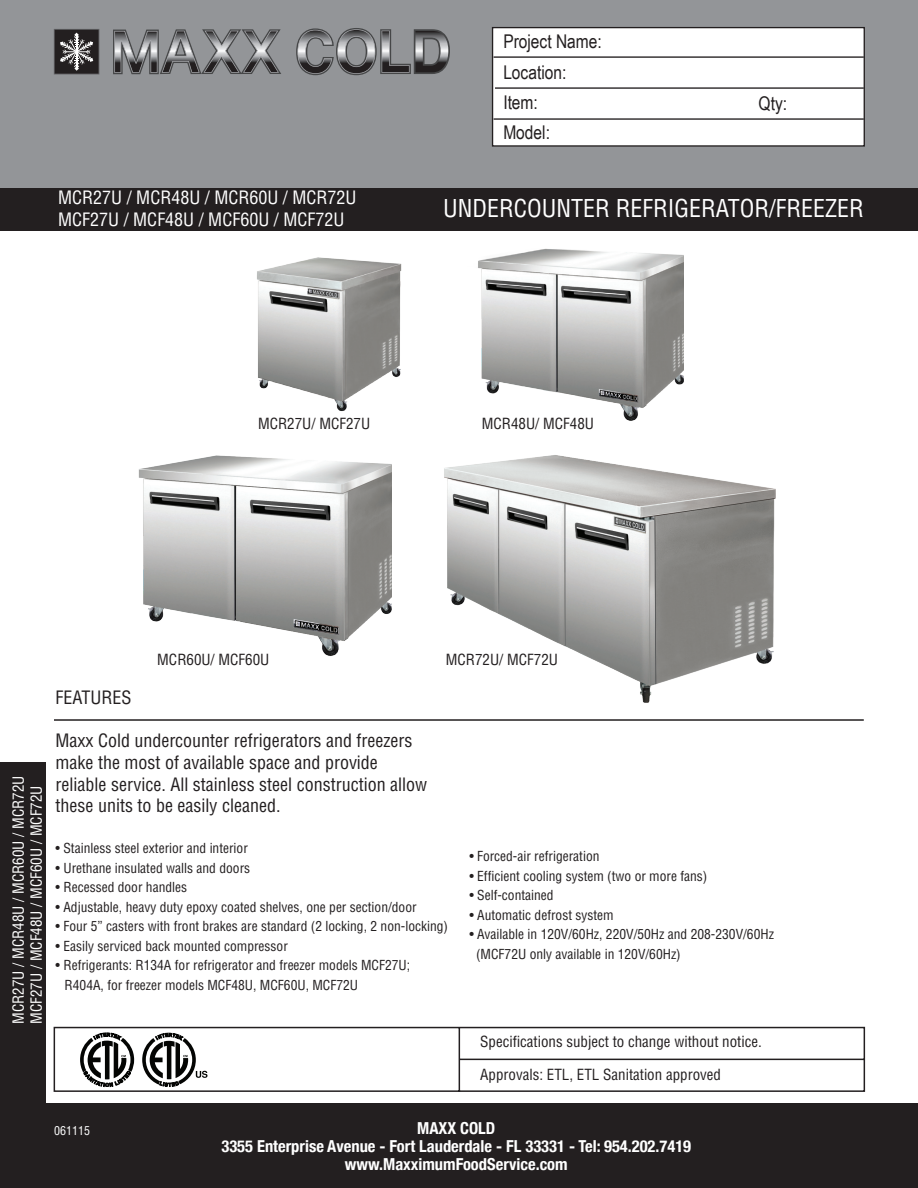
<style>
.page{position:relative;width:918px;height:1188px;background:#fff}
.page>*{position:absolute;margin:0;border:0;box-sizing:border-box;transform-origin:0 0}
.t1{font:condensed 24px "Helvetica LT Std";color:#fff}
.t2{font:18.9px/30.3px "Arial Narrow";color:#231f20}
.t3{font:condensed 18px/21.6px "Helvetica LT Std";color:#231f20}
.t4{font:condensed 18px/21.6px "Helvetica LT Std";color:#fff}
.t5{font:700 condensed 16.5px/18px "Helvetica Neue";color:#fff;text-align:center}
.t6{font:condensed 15px "Helvetica LT Std";color:#231f20}
.t7{font:condensed 15px/18px "Helvetica LT Std";color:#fff}
.t8{font:condensed 13.5px/19.5px "Helvetica LT Std";color:#231f20}
.t9{font:condensed 12px "Helvetica LT Std";color:#fff}
</style>
<div class="page">
<div style="left:0;top:0;width:918px;height:191px;background:#939598"></div>
<div style="left:0;top:1103px;width:918px;height:85px;background:#231f20"></div>
<div style="left:0;top:188px;width:918px;height:43px;background:#231f20"></div>
<div style="left:493px;top:28px;width:371px;height:118px;background:#fff"></div>
<div style="left:492px;top:27px;width:373px;height:120px;border:1px solid #231f20"></div>
<hr style="left:494px;top:56px;width:370px;height:2px;background:#231f20">
<hr style="left:495px;top:87px;width:369px;height:2px;background:#231f20">
<hr style="left:494px;top:118px;width:370px;height:2px;background:#231f20">
<svg style="left:113px;top:29px;width:168px;height:46px"></svg>
<svg style="left:296px;top:28px;width:154px;height:48px"></svg>
<svg style="left:54px;top:29px;width:45px;height:45px;background:#4d4a4b"></svg>
<svg style="left:53px;top:1026px;width:813px;height:66px"></svg>
<svg style="left:80px;top:1033px;width:54px;height:54px"></svg>
<svg style="left:142px;top:1033px;width:66px;height:54px"></svg>
<div style="left:0;top:762px;width:45px;height:426px;background:#231f20"></div>
<hr style="left:54px;top:719px;width:810px;height:2px;background:#231f20">
<img style="left:257px;top:257px;width:145px;height:154px">
<img style="left:478px;top:248px;width:206px;height:173px">
<img style="left:138px;top:455px;width:254px;height:201px">
<img style="left:444px;top:455px;width:332px;height:248px">
<h3 class="t4" style="left:58px;top:187px;width:300px">MCR27U / MCR48U / MCR60U / MCR72U<br>MCF27U / MCF48U / MCF60U / MCF72U</h3>
<h2 class="t2" style="left:503px;top:26px;width:100px">Project Name:<br>Location:<br>Item:</h2>
<h2 class="t2" style="left:503px;top:117px;width:48px">Model:</h2>
<h2 class="t2" style="left:759px;top:88px;width:30px">Qty:</h2>
<h1 class="t1" style="left:443px;top:194px;width:422px">UNDERCOUNTER REFRIGERATOR/FREEZER</h1>
<p class="t6" style="left:258px;top:414px;width:114px">MCR27U/ MCF27U</p>
<p class="t6" style="left:482px;top:414px;width:114px">MCR48U/ MCF48U</p>
<p class="t7" style="left:9px;top:1024px;width:250px;rotate:-90deg">MCR27U / MCR48U / MCR60U / MCR72U<br>MCF27U / MCF48U / MCF60U / MCF72U</p>
<p class="t3" style="left:56px;top:687px;width:78px">FEATURES</p>
<p class="t6" style="left:157px;top:650px;width:114px">MCR60U/ MCF60U</p>
<p class="t6" style="left:446px;top:650px;width:114px">MCR72U/ MCF72U</p>
<p class="t3" style="left:56px;top:730px;width:373px">Maxx Cold undercounter refrigerators and freezers make the most of available space and provide reliable service. All stainless steel construction allow these units to be easily cleaned.</p>
<p class="t8" style="left:56px;top:838px;width:194px">• Stainless steel exterior and interior</p>
<p class="t8" style="left:56px;top:858px;width:196px">• Urethane insulated walls and doors</p>
<p class="t8" style="left:56px;top:877px;width:133px">• Recessed door handles</p>
<p class="t8" style="left:56px;top:897px;width:362px">• Adjustable, heavy duty epoxy coated shelves, one per section/door</p>
<p class="t8" style="left:56px;top:916px;width:394px">• Four 5” casters with front brakes are standard (2 locking, 2 non-locking)</p>
<p class="t8" style="left:56px;top:936px;width:234px">• Easily serviced back mounted compressor</p>
<p class="t8" style="left:65px;top:955px;width:347px;text-indent:-9px">• Refrigerants: R134A for refrigerator and freezer models MCF27U;<br>R404A, for freezer models MCF48U, MCF60U, MCF72U</p>
<p class="t8" style="left:469px;top:846px;width:132px">• Forced-air refrigeration</p>
<p class="t8" style="left:469px;top:866px;width:240px">• Efficient cooling system (two or more fans)</p>
<p class="t8" style="left:469px;top:885px;width:86px">• Self-contained</p>
<p class="t8" style="left:469px;top:905px;width:146px">• Automatic defrost system</p>
<p class="t8" style="left:469px;top:924px;width:306px">• Available in 120V/60Hz, 220V/50Hz and 208-230V/60Hz</p>
<p class="t8" style="left:476px;top:944px;width:206px">(MCF72U only available in 120V/60Hz)</p>
<p class="t9" style="left:54px;top:1123px;width:37px">061115</p>
<p class="t6" style="left:480px;top:1032px;width:283px">Specifications subject to change without notice.</p>
<p class="t6" style="left:480px;top:1065px;width:242px">Approvals: ETL, ETL Sanitation approved</p>
<p class="t5" style="left:221px;top:1118px;width:471px">MAXX COLD<br>3355 Enterprise Avenue - Fort Lauderdale - FL 33331 - Tel: 954.202.7419 www.MaxximumFoodService.com</p>
</div>
